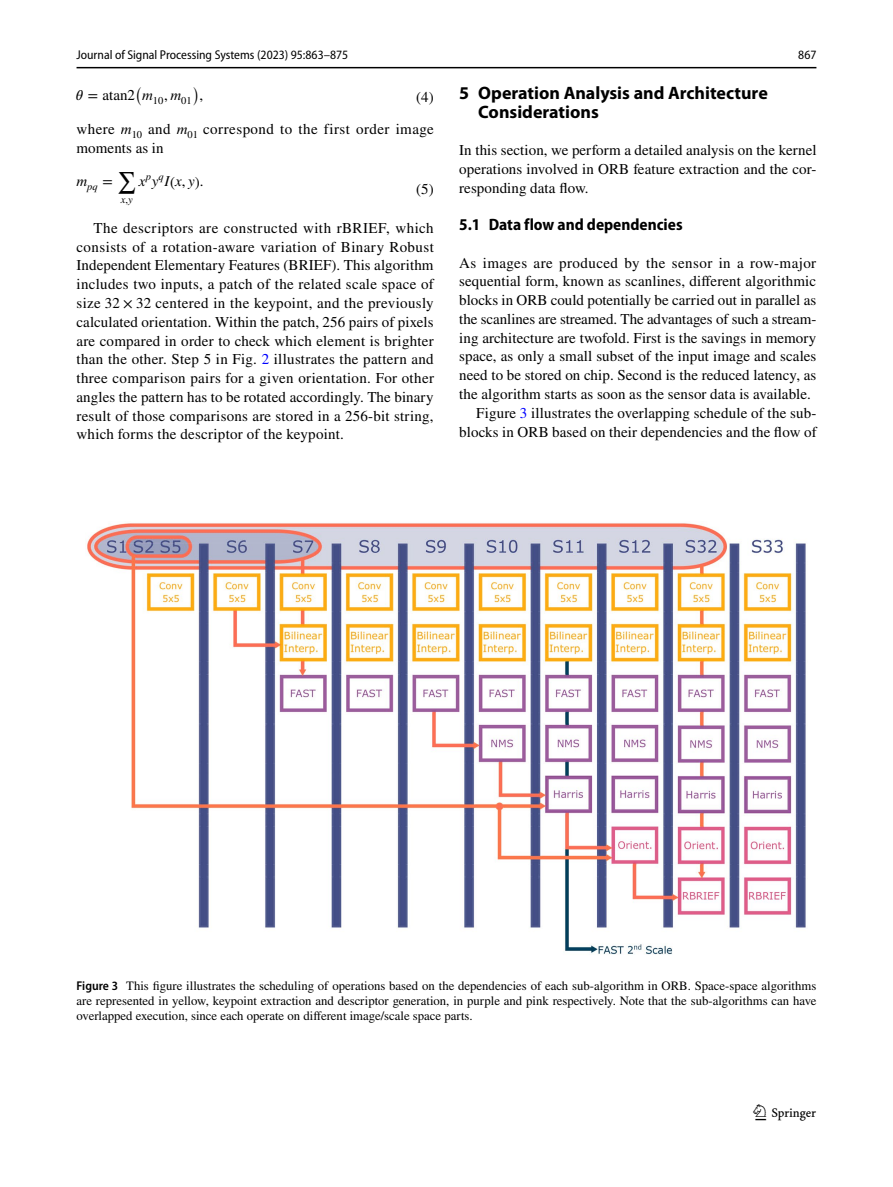
<style>
.page{position:relative;width:893px;height:1187px;background:#fff}
.page>*{position:absolute;margin:0;border:0;box-sizing:border-box;transform-origin:0 0}
.t1{font:22.5px "Springnew Regular 3";color:#000}
.t2{font:700 18px/18.8px "Myriad Pro";color:#000}
.t3{font:700 semi-condensed 16.5px "Myriad Pro";color:#000}
.t4{font:15px/18.8px "STIX";letter-spacing:.005em;color:#000;text-align:justify}
.t5{font:15px/18.8px "STIX";letter-spacing:.03em;color:#000}
.t6{font:15px "STIX General Italic 7";color:#000}
.t7{font:15px "STIX General Regular 14";color:#000}
.t8{font:15px "STIX Math Extensions Regular 3";color:#000}
.t9{font:15px "STIX Math Extensions Regular 4";color:#000}
.t10{font:12.75px/15px "STIX";color:#000;text-align:justify}
.t11{font:semi-condensed 12.75px "Myriad Pro";color:#000}
.t12{font:10.5px "STIX General Regular 14";color:#000}
.t13{font:10.5px "STIX General Italic 7";color:#000}
.s1{font-family:"STIX Math";font-style:italic}
.s2{font-family:"STIX Math Regular 14"}
.s3{font-family:"STIX General Italic 8"}
.s4{font-family:"STIX General Italic 9"}
.s5{font-family:"STIX General Regular 15"}
.s6{font-family:"STIX Math Regular 12"}
.s7{font-family:"STIX General Regular 18"}
.s8{font-family:"STIX Math Regular 13"}
.s9{color:#00f}
.s10{font-family:"Myriad Pro";font-weight:600;font-stretch:semi-condensed}
</style>
<div class="page">
<hr style="left:77px;top:67px;width:739px;height:1px;background:#000">
<img style="left:87px;top:523px;width:719px;height:432px">
<p class="t11" style="left:77px;top:48px;width:273px">Journal of Signal Processing Systems (2023) 95:863–875</p>
<p class="t11" style="left:798px;top:48px;width:20px">867</p>
<p class="t8" style="left:135px;top:74px;width:9px">(</p>
<p class="t12" style="left:142px;top:97px;width:51px"><sup>m</sup>10<sup>,</sup> <sup>m</sup>01</p>
<p class="t8" style="left:192px;top:74px;width:9px">)</p>
<p class="t7" style="left:200px;top:90px;width:5px">,</p>
<p class="t7" style="left:76px;top:90px;width:61px"><span class="s1">𝜃</span> <span class="s2">=</span> atan2</p>
<p class="t4" style="left:416px;top:89px;width:19px">(4)</p>
<p class="t5" style="left:77px;top:121px;width:359px">where <span class="s3">m</span><sub>10</sub> and <span class="s4">m</span><sub>01</sub> correspond to the first order image moments as in</p>
<p class="t13" style="left:76px;top:183px;width:38px"><sup>m</sup>pq <sup>=</sup></p>
<p class="t9" style="left:117px;top:159px;width:21px">∑</p>
<p class="t13" style="left:121px;top:195px;width:13px">x<span class="s5">,</span>y</p>
<p class="t6" style="left:139px;top:176px;width:66px">x<sup>p</sup>y<sup>q</sup>I<span class="s6">(</span>x<span class="s5">,</span> y<span class="s6">)</span><span class="s5">.</span></p>
<p class="t4" style="left:416px;top:180px;width:19px">(5)</p>
<p class="t4" style="left:77px;top:219px;width:359px;text-indent:17px">The descriptors are constructed with rBRIEF, which consists of a rotation-aware variation of Binary Robust Independent Elementary Features (BRIEF). This algorithm includes two inputs, a patch of the related scale space of size <span class="s7">32</span> <span class="s8">×</span> <span class="s7">32</span> centered in the keypoint, and the previously calculated orientation. Within the patch, 256 pairs of pixels are compared in order to check which element is brighter than the other. Step 5 in Fig. <span class="s9">2</span> illustrates the pattern and three comparison pairs for a given orientation. For other angles the pattern has to be rotated accordingly. The binary result of those comparisons are stored in a 256-bit string, which forms the descriptor of the keypoint.</p>
<p class="t2" style="left:478px;top:83px;width:291px;text-indent:-19px">5 Operation Analysis and Architecture<br>Considerations</p>
<p class="t4" style="left:459px;top:142px;width:359px">In this section, we perform a detailed analysis on the kernel operations involved in ORB feature extraction and the cor&shy;responding data flow.</p>
<p class="t3" style="left:459px;top:215px;width:225px">5.1 Data flow and dependencies</p>
<p class="t5" style="left:459px;top:254px;width:358px">As images are produced by the sensor in a row-major</p>
<p class="t4" style="left:459px;top:273px;width:358px">sequential form, known as scanlines, different algorithmic</p>
<p class="t4" style="left:459px;top:292px;width:359px">blocks in ORB could potentially be carried out in parallel as</p>
<p class="t4" style="left:459px;top:310px;width:359px">the scanlines are streamed. The advantages of such a stream-</p>
<p class="t4" style="left:459px;top:329px;width:359px">ing architecture are twofold. First is the savings in memory</p>
<p class="t4" style="left:459px;top:348px;width:359px">space, as only a small subset of the input image and scales</p>
<p class="t4" style="left:459px;top:367px;width:359px">need to be stored on chip. Second is the reduced latency, as</p>
<p class="t4" style="left:459px;top:385px;width:353px">the algorithm starts as soon as the sensor data is available.</p>
<p class="t4" style="left:476px;top:404px;width:342px">Figure <span class="s9">3</span> illustrates the overlapping schedule of the sub-</p>
<p class="t4" style="left:459px;top:423px;width:359px">blocks in ORB based on their dependencies and the flow of</p>
<p class="t10" style="left:77px;top:979px;width:741px"><span class="s10">Figure 3</span> This figure illustrates the scheduling of operations based on the dependencies of each sub-algorithm in ORB. Space-space algorithms are represented in yellow, keypoint extraction and descriptor generation, in purple and pink respectively. Note that the sub-algorithms can have overlapped execution, since each operate on different image/scale space parts.</p>
<h1 class="t1" style="left:755px;top:1104px;width:62px">1 3</h1>
</div>
